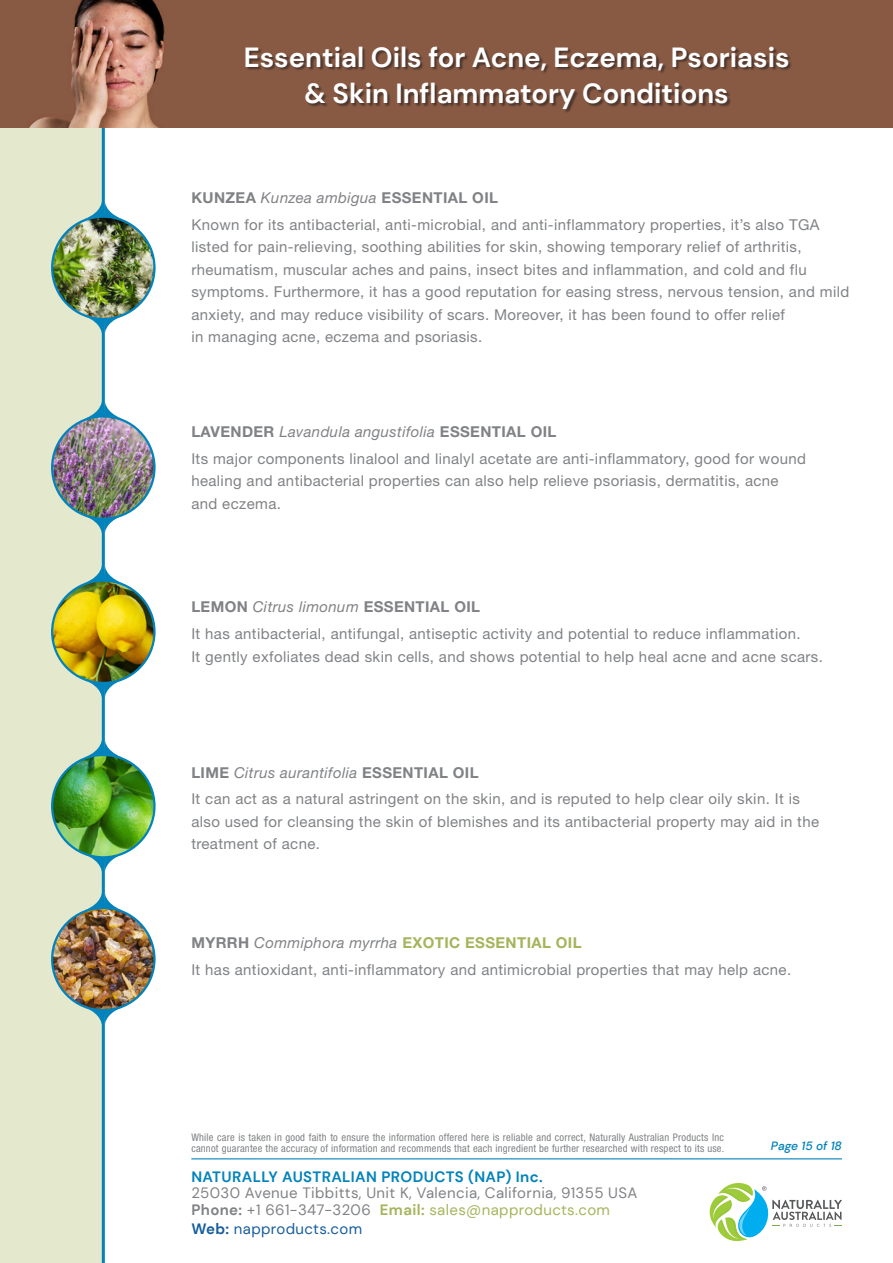
<style>
.page{position:relative;width:893px;height:1263px;background:#fff}
.page>*{position:absolute;margin:0;border:0;box-sizing:border-box;transform-origin:0 0}
.t1{font:700 27.6px/36.6px "DM Sans";color:#fff;text-align:center}
.t2{font:15px/22.5px "Helvetica Neue";letter-spacing:.025em;color:#808285}
.t3{font:15px/16.5px "DM Sans";letter-spacing:.025em;color:#808285}
.t4{font:italic 15px "Helvetica Neue";letter-spacing:.025em;color:#808285}
.t5{font:700 15px "Helvetica Neue";letter-spacing:.025em;color:#808285}
.t6{font:700 15px "Helvetica Neue";letter-spacing:.025em;color:#a6b45b}
.t7{font:700 15px "DM Sans";letter-spacing:.025em;color:#0383bb}
.t8{font:15px "DM Sans";letter-spacing:.025em;color:#175d9e}
.t9{font:italic 500 12px "DM Sans";color:#0383bb}
.t10{font:condensed 10.5px/11.2px "Helvetica Neue";letter-spacing:.02em;color:#808285}
.s1{font-weight:400;font-style:italic}
.s2{font-weight:700;font-style:normal}
.s3{color:#808285}
.s4{font-weight:400;font-style:italic;color:#808285}
.s5{font-weight:700}
.s6{font-weight:700;color:#a6b45b}
.s7{color:#a6b45b}
</style>
<div class="page">
<svg style="left:709px;top:1183px;width:133px;height:59px"></svg>
<hr style="left:191px;top:1158px;width:651px;height:1px;background:#0383bb">
<div style="left:0;top:0;width:105px;height:1263px;background:#e4e8cd"></div>
<hr style="left:102px;top:106px;width:3px;height:1157px;background:#0383bb">
<img style="left:52px;top:416px;width:102px;height:103px;border-radius:51px">
<svg style="left:85px;top:401px;width:37px;height:18px"></svg>
<svg style="left:85px;top:516px;width:37px;height:18px"></svg>
<img style="left:52px;top:581px;width:102px;height:102px;border-radius:51px">
<svg style="left:85px;top:565px;width:37px;height:18px"></svg>
<svg style="left:85px;top:680px;width:37px;height:18px"></svg>
<img style="left:52px;top:755px;width:102px;height:102px;border-radius:51px">
<svg style="left:85px;top:739px;width:36px;height:18px"></svg>
<svg style="left:85px;top:854px;width:37px;height:18px"></svg>
<img style="left:52px;top:908px;width:102px;height:102px;border-radius:51px">
<svg style="left:85px;top:892px;width:37px;height:18px"></svg>
<svg style="left:85px;top:1007px;width:37px;height:18px"></svg>
<img style="left:52px;top:217px;width:102px;height:102px;border-radius:51px">
<svg style="left:85px;top:201px;width:37px;height:18px"></svg>
<svg style="left:85px;top:316px;width:37px;height:18px"></svg>
<img style="left:0;top:0;width:893px;height:128px">
<div style="left:246px;top:48px;width:546px;height:65px;background:#231f20;opacity:.6"></div>
<p class="t1" style="left:244px;top:39px;width:547px">Essential Oils for Acne, Eczema, Psoriasis &amp; Skin Inflammatory Conditions</p>
<p class="t5" style="left:191px;top:189px;width:308px">KUNZEA <span class="s1">Kunzea ambigua</span> ESSENTIAL OIL</p>
<p class="t2" style="left:191px;top:213px;width:659px">Known for its antibacterial, anti-microbial, and anti-inflammatory properties, it’s also TGA listed for pain-relieving, soothing abilities for skin, showing temporary relief of arthritis, rheumatism, muscular aches and pains, insect bites and inflammation, and cold and flu symptoms. Furthermore, it has a good reputation for easing stress, nervous tension, and mild anxiety, and may reduce visibility of scars. Moreover, it has been found to offer relief<br>in managing acne, eczema and psoriasis.</p>
<p class="t4" style="left:191px;top:423px;width:367px"><span class="s2">LAVENDER</span> Lavandula angustifolia <span class="s2">ESSENTIAL OIL</span></p>
<p class="t2" style="left:191px;top:447px;width:616px">Its major components linalool and linalyl acetate are anti-inflammatory, good for wound healing and antibacterial properties can also help relieve psoriasis, dermatitis, acne and eczema.</p>
<p class="t5" style="left:191px;top:598px;width:290px">LEMON <span class="s1">Citrus limonum</span> ESSENTIAL OIL</p>
<p class="t2" style="left:191px;top:622px;width:633px">It has antibacterial, antifungal, antiseptic activity and potential to reduce inflammation.<br>It gently exfoliates dead skin cells, and shows potential to help heal acne and acne scars.</p>
<p class="t4" style="left:191px;top:763px;width:289px"><span class="s2">LIME</span> Citrus aurantifolia <span class="s2">ESSENTIAL OIL</span></p>
<p class="t2" style="left:191px;top:787px;width:629px">It can act as a natural astringent on the skin, and is reputed to help clear oily skin. It is also used for cleansing the skin of blemishes and its antibacterial property may aid in the treatment of acne.</p>
<p class="t6" style="left:191px;top:934px;width:392px"><span class="s3">MYRRH</span> <span class="s4">Commiphora myrrha</span> EXOTIC ESSENTIAL OIL</p>
<p class="t2" style="left:191px;top:958px;width:601px">It has antioxidant, anti-inflammatory and antimicrobial properties that may help acne.</p>
<p class="t10" style="left:191px;top:1132px;width:534px">While care is taken in good faith to ensure the information offered here is reliable and correct, Naturally Australian Products Inc cannot guarantee the accuracy of information and recommends that each ingredient be further researched with respect to its use.</p>
<p class="t7" style="left:191px;top:1167px;width:353px">NATURALLY AUSTRALIAN PRODUCTS (NAP) Inc.</p>
<p class="t3" style="left:191px;top:1185px;width:448px">25030 Avenue Tibbitts, Unit K, Valencia, California, 91355 USA<br><span class="s5">Phone:</span> +1 661-347-3206 <span class="s6">Email:</span> <span class="s7">sales@napproducts.com</span></p>
<p class="t8" style="left:191px;top:1220px;width:172px"><span class="s5">Web:</span> napproducts.com</p>
<p class="t9" style="left:771px;top:1138px;width:73px">Page 15 of 18</p>
</div>
